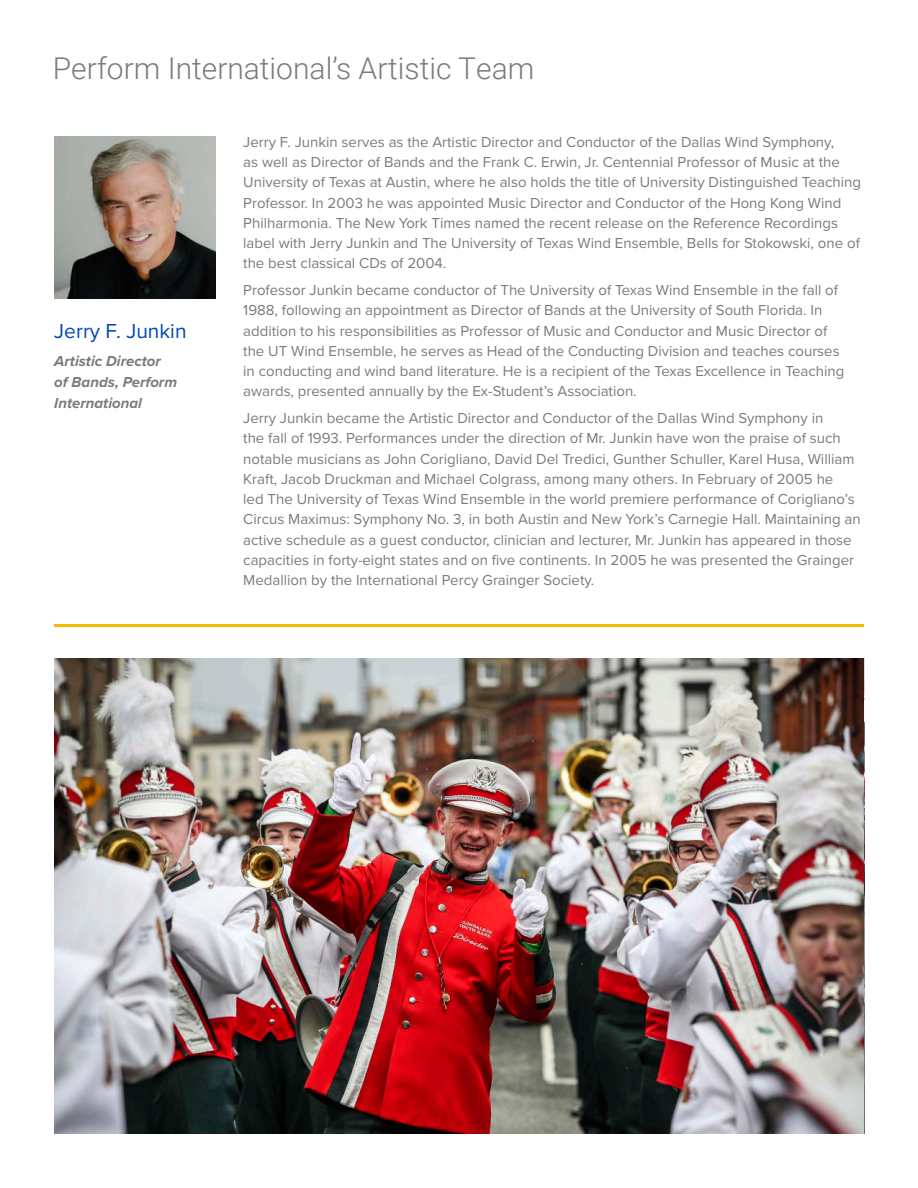
<style>
.page{position:relative;width:918px;height:1188px;background:#fff}
.page>*{position:absolute;margin:0;border:0;box-sizing:border-box;transform-origin:0 0}
.t1{font:300 30px "Roboto";color:#7b7b7b}
.t2{font:21px "Proxima Nova";color:#0047b9}
.t3{font:15px/20.2px "Proxima Nova";color:#7b7b7b}
.t4{font:italic 700 15px/21px "Proxima Nova";color:#7b7b7b}
</style>
<div class="page">
<img style="left:54px;top:136px;width:162px;height:162px">
<hr style="left:54px;top:624px;width:810px;height:2px;background:#f9b800">
<img style="left:54px;top:659px;width:810px;height:475px">
<h1 class="t1" style="left:53px;top:57px;width:483px">Perform International’s Artistic Team</h1>
<h2 class="t2" style="left:54px;top:322px;width:134px">Jerry F. Junkin</h2>
<p class="t4" style="left:54px;top:351px;width:124px">Artistic Director of Bands, Perform<br>International</p>
<p class="t3" style="left:243px;top:133px;width:619px">Jerry F. Junkin serves as the Artistic Director and Conductor of the Dallas Wind Symphony,<br>as well as Director of Bands and the Frank C. Erwin, Jr. Centennial Professor of Music at the University of Texas at Austin, where he also holds the title of University Distinguished Teaching Professor. In 2003 he was appointed Music Director and Conductor of the Hong Kong Wind Philharmonia. The New York Times named the recent release on the Reference Recordings label with Jerry Junkin and The University of Texas Wind Ensemble, Bells for Stokowski, one of the best classical CDs of 2004.</p>
<p class="t3" style="left:243px;top:281px;width:603px">Professor Junkin became conductor of The University of Texas Wind Ensemble in the fall of 1988, following an appointment as Director of Bands at the University of South Florida. In addition to his responsibilities as Professor of Music and Conductor and Music Director of the UT Wind Ensemble, he serves as Head of the Conducting Division and teaches courses in conducting and wind band literature. He is a recipient of the Texas Excellence in Teaching awards, presented annually by the Ex-Student’s Association.</p>
<p class="t3" style="left:243px;top:409px;width:619px">Jerry Junkin became the Artistic Director and Conductor of the Dallas Wind Symphony in<br>the fall of 1993. Performances under the direction of Mr. Junkin have won the praise of such notable musicians as John Corigliano, David Del Tredici, Gunther Schuller, Karel Husa, William Kraft, Jacob Druckman and Michael Colgrass, among many others. In February of 2005 he<br>led The University of Texas Wind Ensemble in the world premiere performance of Corigliano’s Circus Maximus: Symphony No. 3, in both Austin and New York’s Carnegie Hall. Maintaining an active schedule as a guest conductor, clinician and lecturer, Mr. Junkin has appeared in those capacities in forty-eight states and on five continents. In 2005 he was presented the Grainger Medallion by the International Percy Grainger Society.</p>
</div>
